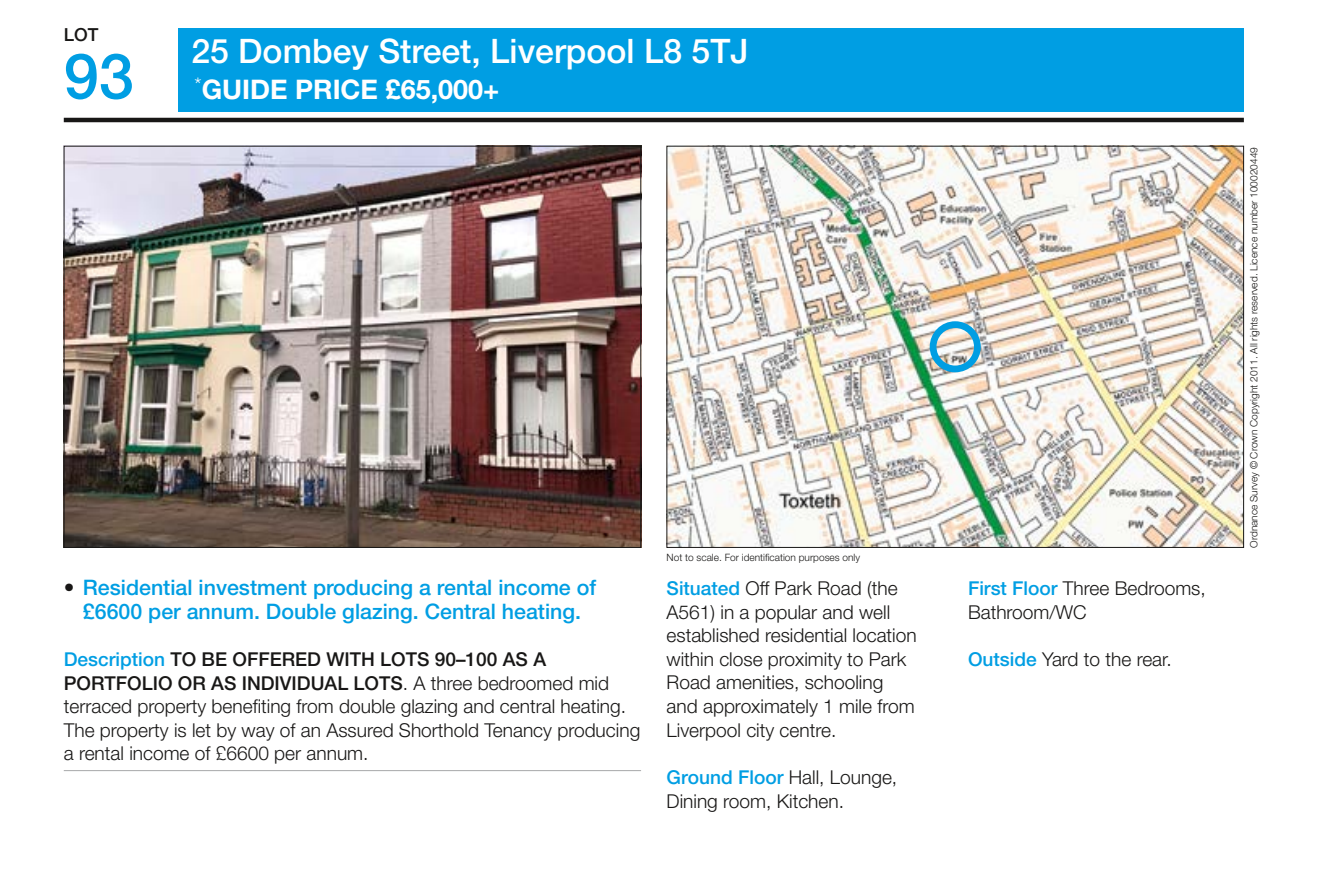
<style>
.page{position:relative;width:1338px;height:877px;background:#fff}
.page>*{position:absolute;margin:0;border:0;box-sizing:border-box;transform-origin:0 0}
.t1{font:500 63px "Helvetica Neue LT Std";color:#009ee3}
.t2{font:500 33.75px "Helvetica Neue LT Std";color:#fff}
.t3{font:700 27px "Helvetica Neue LT Std";color:#fff}
.t4{font:500 21.38px/23.6px "Helvetica Neue LT Std";color:#009ee3;text-align:center}
.t5{font:300 19.12px/23.6px "Helvetica Neue LT Std";color:#181716}
.t6{font:500 18px "Helvetica Neue LT Std";color:#181716}
.t7{font:300 10.12px "Helvetica Neue LT Std";color:#181716}
.s1{color:#181716}
.s2{font-weight:500;color:#009ee3}
.s3{font-weight:500}
</style>
<div class="page">
<div style="left:179px;top:28px;width:1065px;height:84px;background:#009ee3"></div>
<hr style="left:64px;top:118px;width:1180px;height:4px;background:#181716">
<img style="left:66px;top:148px;width:573px;height:397px">
<img style="left:668px;top:148px;width:574px;height:397px">
<hr style="left:64px;top:770px;width:577px;height:1px;background:#b1b2b3">
<div style="left:930px;top:321px;width:51px;height:51px;border:7px solid #009ee3;border-radius:50%"></div>
<p class="t6" style="left:64px;top:23px;width:36px">LOT</p>
<h1 class="t1" style="left:64px;top:39px;width:72px">93</h1>
<h2 class="t2" style="left:191px;top:31px;width:559px">25 Dombey Street, Liverpool L8 5TJ</h2>
<h3 class="t3" style="left:195px;top:72px;width:306px"><sup>*</sup>GUIDE PRICE £65,000+</h3>
<p class="t7" style="left:666px;top:551px;width:195px">Not to scale. For identification purposes only</p>
<p class="t4" style="left:64px;top:575px;width:534px"><span class="s1">•</span> Residential investment producing a rental income of £6600 per annum. Double glazing. Central heating.</p>
<p class="t5" style="left:64px;top:647px;width:578px"><span class="s2">Description</span> <span class="s3">TO BE OFFERED WITH LOTS 90–100 AS A PORTFOLIO OR AS INDIVIDUAL LOTS</span>. A three bedroomed mid terraced property benefiting from double glazing and central heating.<br>The property is let by way of an Assured Shorthold Tenancy producing a rental income of £6600 per annum.</p>
<p class="t5" style="left:667px;top:576px;width:252px"><span class="s2">Situated</span> Off Park Road (the<br>A561) in a popular and well established residential location within close proximity to Park<br>Road amenities, schooling and approximately 1 mile from<br>Liverpool city centre.</p>
<p class="t5" style="left:667px;top:765px;width:232px"><span class="s2">Ground Floor</span> Hall, Lounge,<br>Dining room, Kitchen.</p>
<p class="t5" style="left:968px;top:576px;width:239px"><span class="s2">First Floor</span> Three Bedrooms,<br>Bathroom/WC</p>
<p class="t5" style="left:968px;top:646px;width:205px"><span class="s2">Outside</span> Yard to the rear.</p>
<p class="t7" style="left:1248px;top:547px;width:402px;rotate:-90deg">Ordnance Survey © Crown Copyright 2011. All rights reserved. Licence number 100020449</p>
</div>
